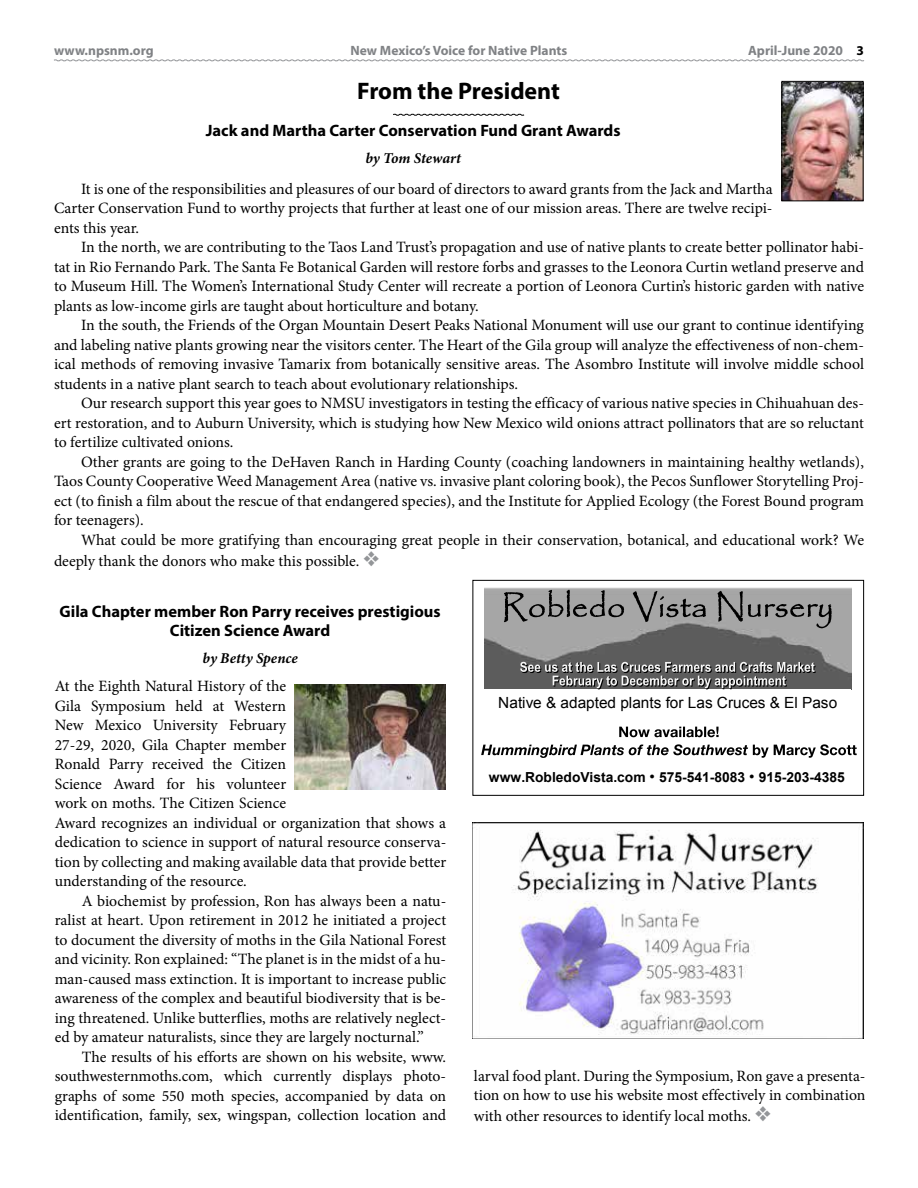
<style>
.page{position:relative;width:918px;height:1188px;background:#fff}
.page>*{position:absolute;margin:0;border:0;box-sizing:border-box;transform-origin:0 0}
.t1{font:700 24px "Myriad Pro";color:#000}
.t2{font:700 16.5px/19.5px "Myriad Pro";color:#000;text-align:center}
.t3{font:15.75px/19.5px "Minion Pro";color:#000;text-align:justify}
.t4{font:15.45px "Arial";color:#000}
.t5{font:italic 700 15px "Minion Pro";letter-spacing:-.005em;color:#000}
.t6{font:700 13.8px "Arial";color:#000}
.t7{font:700 13.5px "Myriad Pro";color:#808285}
.s1{color:#000}
.s2{color:#939598}
.s3{font-weight:400;font-size:15.45px}
</style>
<div class="page">
<svg style="left:54px;top:59px;width:810px;height:3px"></svg>
<img style="left:485px;top:587px;width:366px;height:102px">
<svg style="left:504px;top:590px;width:120px;height:32px;background:#858585"></svg>
<svg style="left:633px;top:591px;width:73px;height:31px;background:#868686"></svg>
<svg style="left:718px;top:591px;width:114px;height:37px;background:#8b8b8b"></svg>
<svg style="left:520px;top:662px;width:296px;height:27px;background:#737373"></svg>
<div style="left:472px;top:580px;width:392px;height:216px;border:1px solid #000"></div>
<svg style="left:619px;top:727px;width:100px;height:10px"></svg>
<svg style="left:481px;top:744px;width:376px;height:14px"></svg>
<svg style="left:393px;top:113px;width:132px;height:3px"></svg>
<img style="left:784px;top:83px;width:78px;height:116px">
<div style="left:782px;top:81px;width:82px;height:120px;border:1px solid #000"></div>
<img style="left:294px;top:685px;width:152px;height:104px">
<img style="left:472px;top:822px;width:392px;height:217px">
<p class="t7" style="left:54px;top:42px;width:101px">www.npsnm.org</p>
<p class="t7" style="left:351px;top:42px;width:218px">New Mexico’s Voice for Native Plants</p>
<p class="t7" style="left:748px;top:42px;width:117px">April-June 2020 <span class="s1">3</span></p>
<h1 class="t1" style="left:357px;top:75px;width:204px">From the President</h1>
<p class="t2" style="left:206px;top:121px;width:416px">Jack and Martha Carter Conservation Fund Grant Awards</p>
<p class="t5" style="left:365px;top:148px;width:97px">by Tom Stewart</p>
<p class="t3" style="left:54px;top:179px;width:720px;text-indent:27px">It is one of the responsibilities and pleasures of our board of directors to award grants from the Jack and Martha Carter Conservation Fund to worthy projects that further at least one of our mission areas. There are twelve recipi&shy;ents this year.</p>
<p class="t3" style="left:54px;top:237px;width:812px;text-indent:27px">In the north, we are contributing to the Taos Land Trust’s propagation and use of native plants to create better pollinator habi&shy;tat in Rio Fernando Park. The Santa Fe Botanical Garden will restore forbs and grasses to the Leonora Curtin wetland preserve and to Museum Hill. The Women’s International Study Center will recreate a portion of Leonora Curtin’s historic garden with native plants as low-income girls are taught about horticulture and botany.</p>
<p class="t3" style="left:54px;top:315px;width:812px;text-indent:27px">In the south, the Friends of the Organ Mountain Desert Peaks National Monument will use our grant to continue identifying and labeling native plants growing near the visitors center. The Heart of the Gila group will analyze the effectiveness of non-chem&shy;ical methods of removing invasive Tamarix from botanically sensitive areas. The Asombro Institute will involve middle school students in a native plant search to teach about evolutionary relationships.</p>
<p class="t3" style="left:54px;top:393px;width:812px;text-indent:27px">Our research support this year goes to NMSU investigators in testing the efficacy of various native species in Chihuahuan des&shy;ert restoration, and to Auburn University, which is studying how New Mexico wild onions attract pollinators that are so reluctant to fertilize cultivated onions.</p>
<p class="t3" style="left:54px;top:452px;width:812px;text-indent:27px">Other grants are going to the DeHaven Ranch in Harding County (coaching landowners in maintaining healthy wetlands), Taos County Cooperative Weed Management Area (native vs. invasive plant coloring book), the Pecos Sunflower Storytelling Proj&shy;ect (to finish a film about the rescue of that endangered species), and the Institute for Applied Ecology (the Forest Bound program for teenagers).</p>
<p class="t3" style="left:54px;top:529px;width:812px;line-height:21px;text-indent:27px">What could be more gratifying than encouraging great people in their conservation, botanical, and educational work? We deeply thank the donors who make this possible. <span class="s2">❖</span></p>
<p class="t2" style="left:60px;top:601px;width:383px">Gila Chapter member Ron Parry receives prestigious<br>Citizen Science Award</p>
<p class="t5" style="left:202px;top:648px;width:97px">by Betty Spence</p>
<p class="t3" style="left:55px;top:677px;width:393px;text-align:left">At the Eighth Natural History of the<br>Gila Symposium held at Western<br>New Mexico University February<br>27-29, 2020, Gila Chapter member<br>Ronald Parry received the Citizen<br>Science Award for his volunteer<br>work on moths. The Citizen Science<br>Award recognizes an individual or organization that shows a dedication to science in support of natural resource conserva&shy;tion by collecting and making available data that provide better understanding of the resource.</p>
<p class="t3" style="left:55px;top:891px;width:393px;text-indent:27px">A biochemist by profession, Ron has always been a natu&shy;ralist at heart. Upon retirement in 2012 he initiated a project to document the diversity of moths in the Gila National Forest and vicinity. Ron explained: “The planet is in the midst of a hu&shy;man-caused mass extinction. It is important to increase public awareness of the complex and beautiful biodiversity that is be&shy;ing threatened. Unlike butterflies, moths are relatively neglect&shy;ed by amateur naturalists, since they are largely nocturnal.”</p>
<p class="t3" style="left:55px;top:1047px;width:393px;text-indent:27px">The results of his efforts are shown on his website, www. southwesternmoths.com, which currently displays photo&shy;graphs of some 550 moth species, accompanied by data on identification, family, sex, wingspan, collection location and</p>
<p class="t4" style="left:498px;top:692px;width:340px">Native &amp; adapted plants for Las Cruces &amp; El Paso</p>
<p class="t6" style="left:489px;top:768px;width:357px">www.RobledoVista.com <span class="s3">•</span> 575-541-8083 <span class="s3">•</span> 915-203-4385</p>
<p class="t3" style="left:474px;top:1066px;width:393px">larval food plant. During the Symposium, Ron gave a presenta&shy;tion on how to use his website most effectively in combination</p>
<p class="t3" style="left:474px;top:1106px;width:299px">with other resources to identify local moths. <span class="s2">❖</span></p>
</div>
